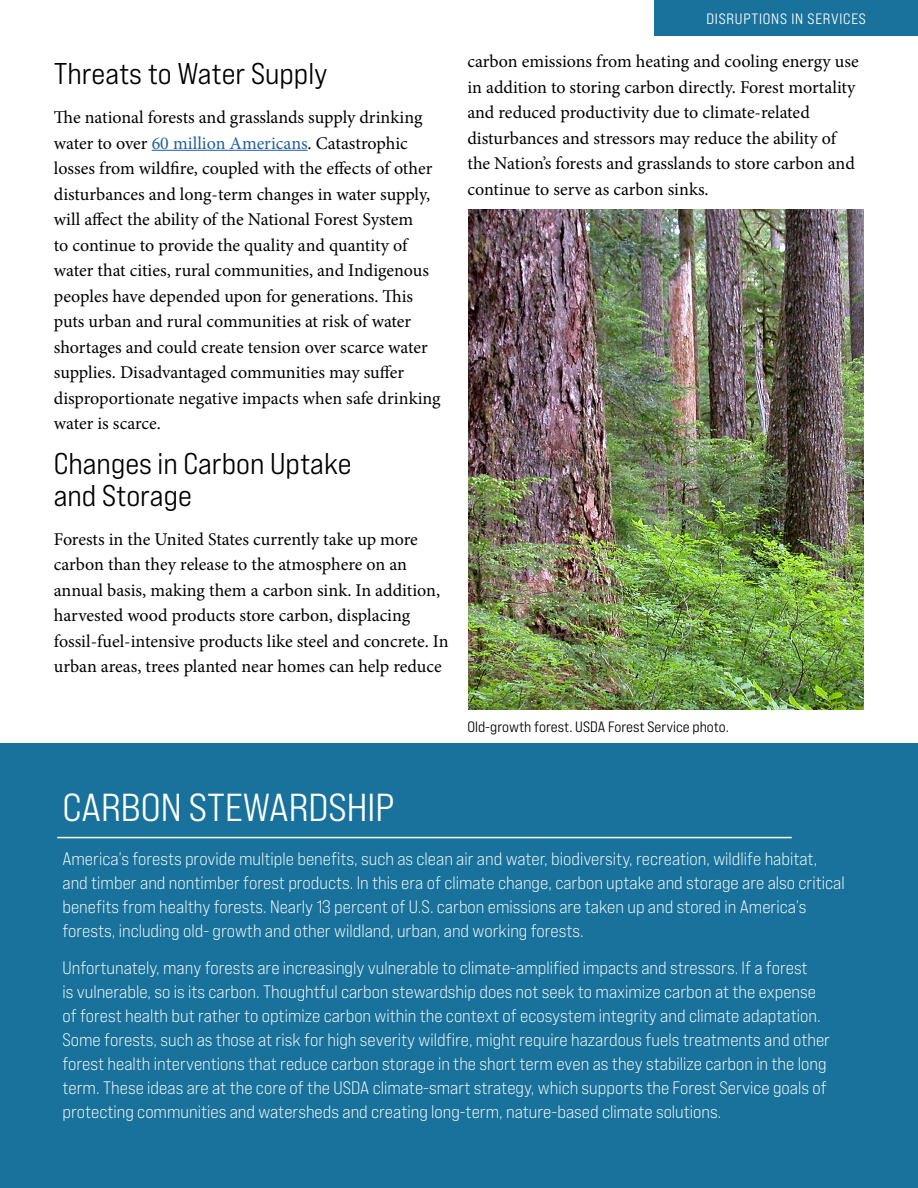
<style>
.page{position:relative;width:918px;height:1188px;background:#fff}
.page>*{position:absolute;margin:0;border:0;box-sizing:border-box;transform-origin:0 0}
.H_-_Sub_headings__h2{font:39px "Bebas Neue Pro Exp Md";color:#fff}
.P_-_body{font:30px/31.5px "Bebas Neue Pro Exp Md";color:#000}
.P_-_body-2{font:18px/25.5px "Minion Pro";letter-spacing:-.005em;color:#000}
.t1{font:18px/24px "Bebas Neue Pro Exp Bk";color:#fff}
.P_-_captions{font:15px "Bebas Neue Pro Exp Md";color:#000}
.t2{font:15px "Bebas Neue Pro Exp Md";letter-spacing:.05em;color:#fff}
.s1{color:#215e9e}
</style>
<div class="page">
<div style="left:654px;top:0;width:264px;height:35px;background:#18729b"></div>
<div style="left:0;top:743px;width:918px;height:445px;background:#18729b"></div>
<hr style="left:57px;top:837px;width:735px;height:1px;background:#fff">
<hr style="left:152px;top:150px;width:156px;height:1px;background:#215e9e">
<img style="left:468px;top:210px;width:396px;height:500px">
<p class="P_-_body" style="left:54px;top:57px;width:275px">Threats to Water Supply</p>
<p class="P_-_body-2" style="left:54px;top:105px;width:388px">The national forests and grasslands supply drinking water to over <span class="s1">60 million Americans</span>. Catastrophic losses from wildfire, coupled with the effects of other disturbances and long-term changes in water supply, will affect the ability of the National Forest System<br>to continue to provide the quality and quantity of water that cities, rural communities, and Indigenous peoples have depended upon for generations. This puts urban and rural communities at risk of water shortages and could create tension over scarce water supplies. Disadvantaged communities may suffer disproportionate negative impacts when safe drinking water is scarce.</p>
<p class="P_-_body" style="left:54px;top:447px;width:299px">Changes in Carbon Uptake and Storage</p>
<p class="P_-_body-2" style="left:54px;top:526px;width:396px">Forests in the United States currently take up more carbon than they release to the atmosphere on an annual basis, making them a carbon sink. In addition, harvested wood products store carbon, displacing fossil-fuel-intensive products like steel and concrete. In urban areas, trees planted near homes can help reduce</p>
<p class="t2" style="left:706px;top:9px;width:161px">DISRUPTIONS IN SERVICES</p>
<p class="P_-_body-2" style="left:467px;top:49px;width:393px">carbon emissions from heating and cooling energy use in addition to storing carbon directly. Forest mortality and reduced productivity due to climate-related disturbances and stressors may reduce the ability of the Nation’s forests and grasslands to store carbon and continue to serve as carbon sinks.</p>
<p class="P_-_captions" style="left:467px;top:717px;width:263px">Old-growth forest. USDA Forest Service photo.</p>
<h2 class="H_-_Sub_headings__h2" style="left:62px;top:783px;width:334px">CARBON STEWARDSHIP</h2>
<p class="t1" style="left:62px;top:846px;width:784px">America’s forests provide multiple benefits, such as clean air and water, biodiversity, recreation, wildlife habitat, and timber and nontimber forest products. In this era of climate change, carbon uptake and storage are also critical benefits from healthy forests. Nearly 13 percent of U.S. carbon emissions are taken up and stored in America’s forests, including old- growth and other wildland, urban, and working forests.</p>
<p class="t1" style="left:62px;top:956px;width:769px">Unfortunately, many forests are increasingly vulnerable to climate-amplified impacts and stressors. If a forest<br>is vulnerable, so is its carbon. Thoughtful carbon stewardship does not seek to maximize carbon at the expense of forest health but rather to optimize carbon within the context of ecosystem integrity and climate adaptation.<br>Some forests, such as those at risk for high severity wildfire, might require hazardous fuels treatments and other forest health interventions that reduce carbon storage in the short term even as they stabilize carbon in the long term. These ideas are at the core of the USDA climate-smart strategy, which supports the Forest Service goals of protecting communities and watersheds and creating long-term, nature-based climate solutions.</p>
</div>
